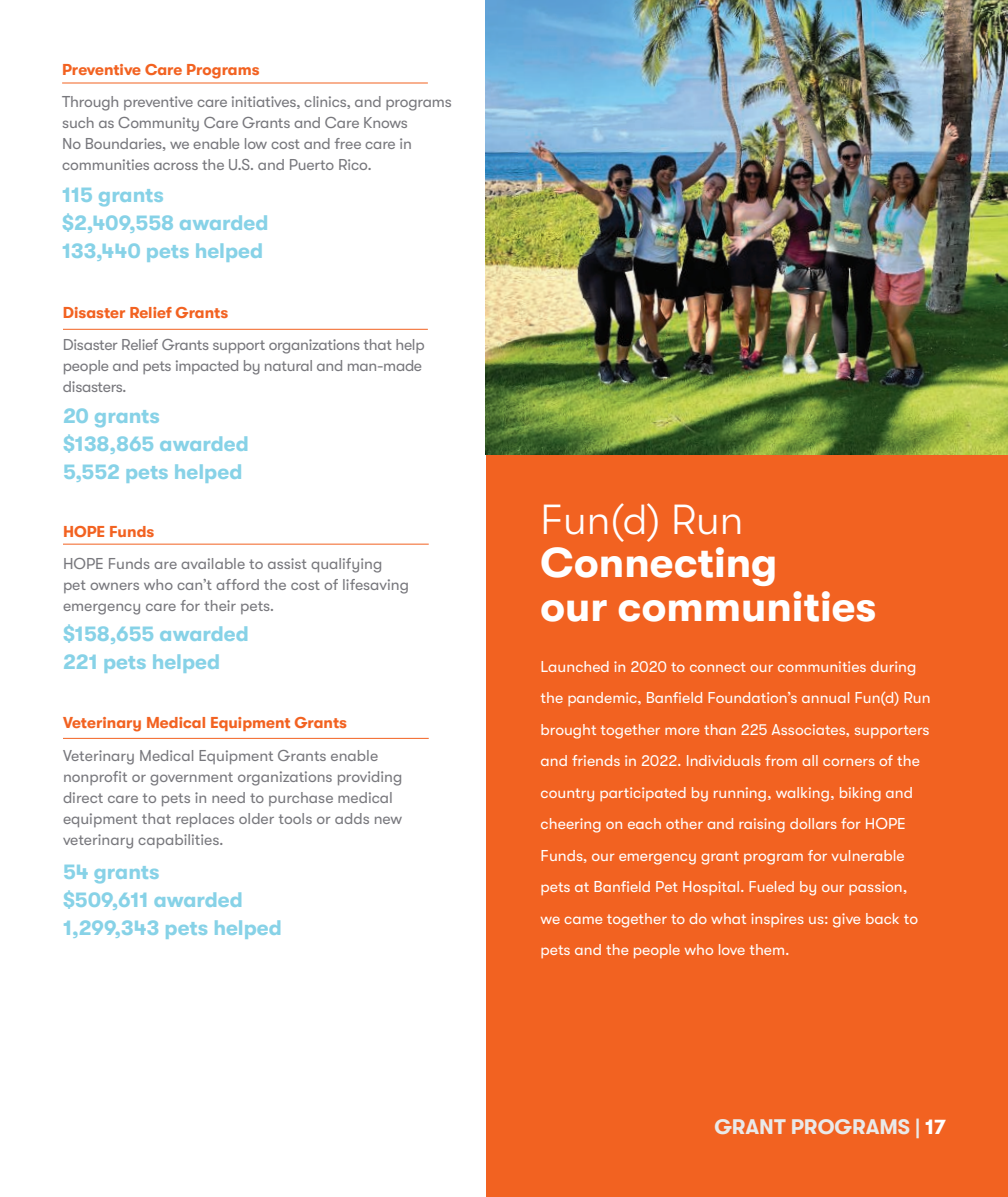
<style>
.page{position:relative;width:1008px;height:1197px;background:#fff}
.page>*{position:absolute;margin:0;border:0;box-sizing:border-box;transform-origin:0 0}
.t1{font:700 42px/43.8px "GT Walsheim";color:#fff}
.t2{font:300 42px "GT Walsheim";color:#fff}
.t3{font:700 21px/28px "GT Walsheim";color:#87d2e7}
.t4{font:700 21px "GT Walsheim";color:#e9e9e9}
.t5{font:15.75px/21px "GT Walsheim";letter-spacing:-.01em;color:#78787d}
.t6{font:15.75px/31.5px "GT Walsheim";color:#fff}
.t7{font:700 15.75px "GT Walsheim";color:#f26221}
.s1{color:#fff}
</style>
<div class="page">
<div style="left:486px;top:0;width:522px;height:1197px;background:#f26221"></div>
<hr style="left:63px;top:544px;width:366px;height:1px;background:#f26221">
<hr style="left:63px;top:329px;width:365px;height:1px;background:#f26221">
<hr style="left:63px;top:738px;width:366px;height:1px;background:#f26221">
<hr style="left:62px;top:83px;width:366px;height:1px;background:#f26221">
<img style="left:486px;top:0;width:522px;height:454px">
<p class="t7" style="left:62px;top:61px;width:199px">Preventive Care Programs</p>
<p class="t5" style="left:62px;top:91px;width:391px">Through preventive care initiatives, clinics, and programs such as Community Care Grants and Care Knows<br>No Boundaries, we enable low cost and free care in communities across the U.S. and Puerto Rico.</p>
<h2 class="t3" style="left:62px;top:181px;width:208px">115 grants $2,409,558 awarded<br>133,440 pets helped</h2>
<p class="t7" style="left:63px;top:304px;width:167px">Disaster Relief Grants</p>
<p class="t5" style="left:63px;top:334px;width:363px">Disaster Relief Grants support organizations that help people and pets impacted by natural and man-made disasters.</p>
<h2 class="t3" style="left:63px;top:402px;width:187px">20 grants $138,865 awarded<br>5,552 pets helped</h2>
<p class="t7" style="left:63px;top:522px;width:93px">HOPE Funds</p>
<p class="t5" style="left:63px;top:553px;width:348px">HOPE Funds are available to assist qualifying pet owners who can’t afford the cost of lifesaving emergency care for their pets.</p>
<h2 class="t3" style="left:63px;top:620px;width:187px">$158,655 awarded<br>221 pets helped</h2>
<p class="t7" style="left:63px;top:714px;width:286px">Veterinary Medical Equipment Grants</p>
<p class="t5" style="left:63px;top:746px;width:341px">Veterinary Medical Equipment Grants enable nonprofit or government organizations providing direct care to pets in need to purchase medical equipment that replaces older tools or adds new veterinary capabilities.</p>
<h2 class="t3" style="left:63px;top:858px;width:221px">54 grants<br>$509,611 awarded<br>1,299,343 pets helped</h2>
<h1 class="t2" style="left:541px;top:496px;width:204px">Fun(d) Run</h1>
<h1 class="t1" style="left:541px;top:541px;width:337px">Connecting<br>our communities</h1>
<p class="t6" style="left:541px;top:651px;width:392px">Launched in 2020 to connect our communities during the pandemic, Banfield Foundation’s annual Fun(d) Run brought together more than 225 Associates, supporters and friends in 2022. Individuals from all corners of the country participated by running, walking, biking and cheering on each other and raising dollars for HOPE Funds, our emergency grant program for vulnerable pets at Banfield Pet Hospital. Fueled by our passion, we came together to do what inspires us: give back to pets and the people who love them.</p>
<h2 class="t4" style="left:714px;top:1115px;width:233px">GRANT PROGRAMS | <span class="s1">17</span></h2>
</div>
